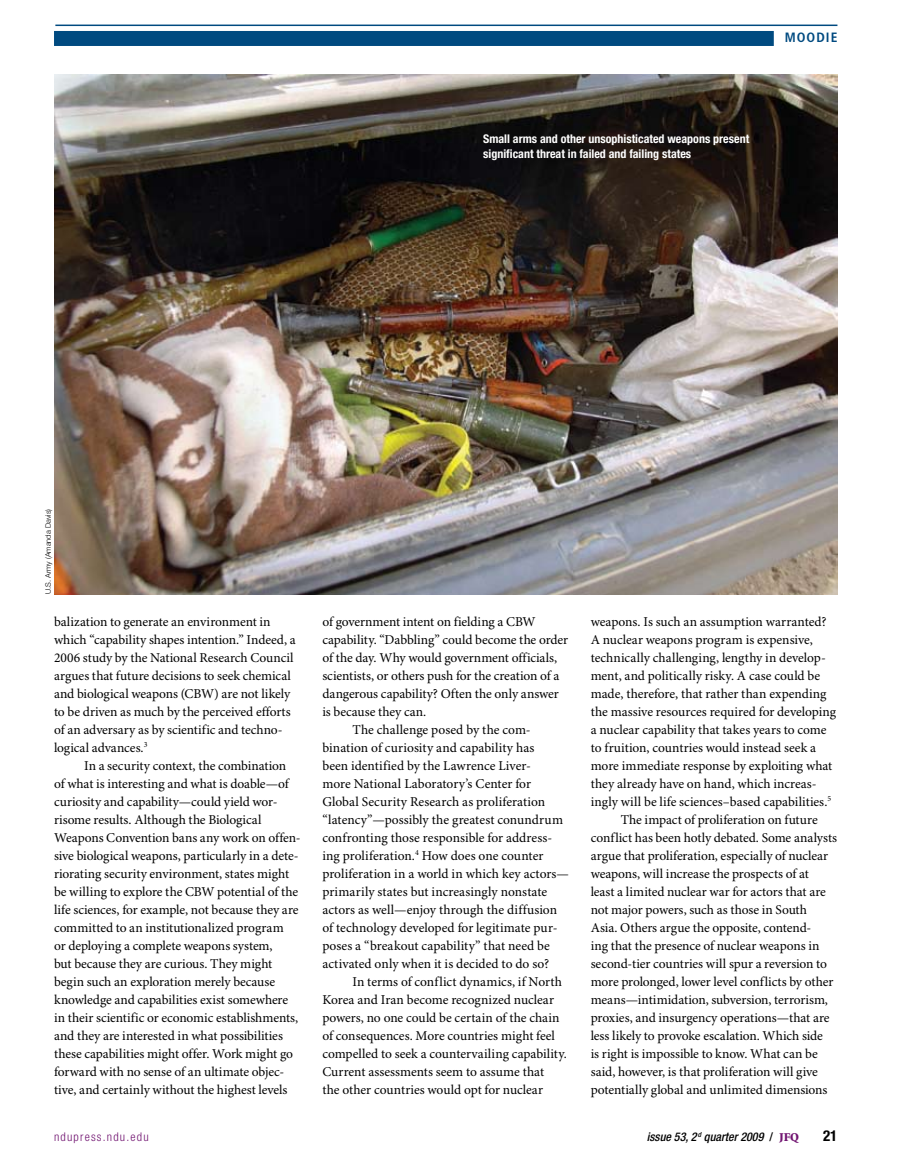
<style>
.page{position:relative;width:905px;height:1175px;background:#fff}
.page>*{position:absolute;margin:0;border:0;box-sizing:border-box;transform-origin:0 0}
.t1{font:700 condensed 15px "Helvetica Neue LT Std";color:#000}
.t2{font:13.5px/18px "Minion Pro";letter-spacing:-.005em;color:#000}
.t3{font:700 condensed 13.5px "Frutiger LT Std";letter-spacing:.075em;color:#004a80}
.t4{font:700 condensed 12px/15px "Helvetica Neue LT Std";color:#fff}
.t5{font:italic 500 condensed 12px "Helvetica Neue LT Std";color:#000}
.t6{font:300 condensed 12px "Helvetica Neue LT Std";letter-spacing:.1em;color:#711471}
.t7{font:300 7.5px "Helvetica Neue LT Std";color:#000}
.s1{font-style:normal}
.s2{font-family:"Minion Std";font-weight:900;font-style:normal;font-stretch:normal;color:#711471}
</style>
<div class="page">
<hr style="left:55px;top:25px;width:782px;height:1px;background:#004a80">
<div style="left:54px;top:31px;width:719px;height:15px;background:#004a80"></div>
<img style="left:54px;top:74px;width:783px;height:520px">
<p class="t3" style="left:784px;top:30px;width:54px">MOODIE</p>
<p class="t4" style="left:483px;top:131px;width:267px">Small arms and other unsophisticated weapons present significant threat in failed and failing states</p>
<p class="t7" style="left:44px;top:594px;width:87px;rotate:-90deg">U.S. Army (Amanda Davis)</p>
<p class="t2" style="left:54px;top:613px;width:243px">balization to generate an environment in which “capability shapes intention.” Indeed, a 2006 study by the National Research Council argues that future decisions to seek chemical and biological weapons (CBW) are not likely to be driven as much by the perceived efforts of an adversary as by scientific and techno&shy;logical advances.<sup>3</sup></p>
<p class="t2" style="left:54px;top:757px;width:248px;text-indent:30px">In a security context, the combination<br>of what is interesting and what is doable—of curiosity and capability—could yield wor&shy;risome results. Although the Biological Weapons Convention bans any work on offen&shy;sive biological weapons, particularly in a dete&shy;riorating security environment, states might be willing to explore the CBW potential of the life sciences, for example, not because they are committed to an institutionalized program<br>or deploying a complete weapons system,<br>but because they are curious. They might begin such an exploration merely because knowledge and capabilities exist somewhere in their scientific or economic establishments, and they are interested in what possibilities these capabilities might offer. Work might go forward with no sense of an ultimate objec&shy;tive, and certainly without the highest levels</p>
<p class="t2" style="left:322px;top:613px;width:215px">of government intent on fielding a CBW</p>
<p class="t2" style="left:322px;top:631px;width:247px">capability. “Dabbling” could become the order</p>
<p class="t2" style="left:322px;top:649px;width:236px">of the day. Why would government officials,</p>
<p class="t2" style="left:322px;top:667px;width:238px">scientists, or others push for the creation of a</p>
<p class="t2" style="left:322px;top:685px;width:238px">dangerous capability? Often the only answer</p>
<p class="t2" style="left:322px;top:703px;width:105px">is because they can.</p>
<p class="t2" style="left:352px;top:721px;width:180px">The challenge posed by the com-</p>
<p class="t2" style="left:322px;top:739px;width:213px">bination of curiosity and capability has</p>
<p class="t2" style="left:322px;top:757px;width:210px">been identified by the Lawrence Liver-</p>
<p class="t2" style="left:322px;top:775px;width:210px">more National Laboratory’s Center for</p>
<p class="t2" style="left:322px;top:793px;width:224px">Global Security Research as proliferation</p>
<p class="t2" style="left:322px;top:811px;width:242px">“latency”—possibly the greatest conundrum</p>
<p class="t2" style="left:322px;top:829px;width:231px">confronting those responsible for address-</p>
<p class="t2" style="left:322px;top:847px;width:222px">ing proliferation.<sup>4</sup> How does one counter</p>
<p class="t2" style="left:322px;top:865px;width:248px">proliferation in a world in which key actors—</p>
<p class="t2" style="left:322px;top:883px;width:226px">primarily states but increasingly nonstate</p>
<p class="t2" style="left:322px;top:901px;width:236px">actors as well—enjoy through the diffusion</p>
<p class="t2" style="left:322px;top:919px;width:237px">of technology developed for legitimate pur-</p>
<p class="t2" style="left:322px;top:937px;width:229px">poses a “breakout capability” that need be</p>
<p class="t2" style="left:322px;top:955px;width:228px">activated only when it is decided to do so?</p>
<p class="t2" style="left:352px;top:973px;width:211px">In terms of conflict dynamics, if North</p>
<p class="t2" style="left:322px;top:991px;width:233px">Korea and Iran become recognized nuclear</p>
<p class="t2" style="left:322px;top:1009px;width:239px">powers, no one could be certain of the chain</p>
<p class="t2" style="left:322px;top:1027px;width:234px">of consequences. More countries might feel</p>
<p class="t2" style="left:322px;top:1045px;width:246px">compelled to seek a countervailing capability.</p>
<p class="t2" style="left:322px;top:1063px;width:223px">Current assessments seem to assume that</p>
<p class="t2" style="left:322px;top:1081px;width:222px">the other countries would opt for nuclear</p>
<p class="t2" style="left:590px;top:613px;width:237px">weapons. Is such an assumption warranted?</p>
<p class="t2" style="left:590px;top:631px;width:224px">A nuclear weapons program is expensive,</p>
<p class="t2" style="left:590px;top:649px;width:237px">technically challenging, lengthy in develop-</p>
<p class="t2" style="left:590px;top:667px;width:231px">ment, and politically risky. A case could be</p>
<p class="t2" style="left:590px;top:685px;width:237px">made, therefore, that rather than expending</p>
<p class="t2" style="left:590px;top:703px;width:247px">the massive resources required for developing</p>
<p class="t2" style="left:590px;top:721px;width:237px">a nuclear capability that takes years to come</p>
<p class="t2" style="left:590px;top:739px;width:227px">to fruition, countries would instead seek a</p>
<p class="t2" style="left:590px;top:757px;width:243px">more immediate response by exploiting what</p>
<p class="t2" style="left:590px;top:775px;width:227px">they already have on hand, which increas-</p>
<p class="t2" style="left:590px;top:793px;width:242px">ingly will be life sciences–based capabilities.<sup>5</sup></p>
<p class="t2" style="left:620px;top:811px;width:198px">The impact of proliferation on future</p>
<p class="t2" style="left:590px;top:829px;width:248px">conflict has been hotly debated. Some analysts</p>
<p class="t2" style="left:590px;top:847px;width:239px">argue that proliferation, especially of nuclear</p>
<p class="t2" style="left:590px;top:865px;width:220px">weapons, will increase the prospects of at</p>
<p class="t2" style="left:590px;top:883px;width:237px">least a limited nuclear war for actors that are</p>
<p class="t2" style="left:590px;top:901px;width:218px">not major powers, such as those in South</p>
<p class="t2" style="left:590px;top:919px;width:222px">Asia. Others argue the opposite, contend-</p>
<p class="t2" style="left:590px;top:937px;width:230px">ing that the presence of nuclear weapons in</p>
<p class="t2" style="left:590px;top:955px;width:238px">second-tier countries will spur a reversion to</p>
<p class="t2" style="left:590px;top:973px;width:244px">more prolonged, lower level conflicts by other</p>
<p class="t2" style="left:590px;top:991px;width:239px">means—intimidation, subversion, terrorism,</p>
<p class="t2" style="left:590px;top:1009px;width:240px">proxies, and insurgency operations—that are</p>
<p class="t2" style="left:590px;top:1027px;width:234px">less likely to provoke escalation. Which side</p>
<p class="t2" style="left:590px;top:1045px;width:228px">is right is impossible to know. What can be</p>
<p class="t2" style="left:590px;top:1063px;width:229px">said, however, is that proliferation will give</p>
<p class="t2" style="left:590px;top:1081px;width:238px">potentially global and unlimited dimensions</p>
<p class="t6" style="left:54px;top:1129px;width:96px">ndupress.ndu.edu</p>
<p class="t5" style="left:646px;top:1129px;width:154px">issue 53, 2 <sup>d</sup> quarter 2009 <span class="s1">/</span> <span class="s2">JFQ</span></p>
<p class="t1" style="left:823px;top:1126px;width:16px">21</p>
</div>
